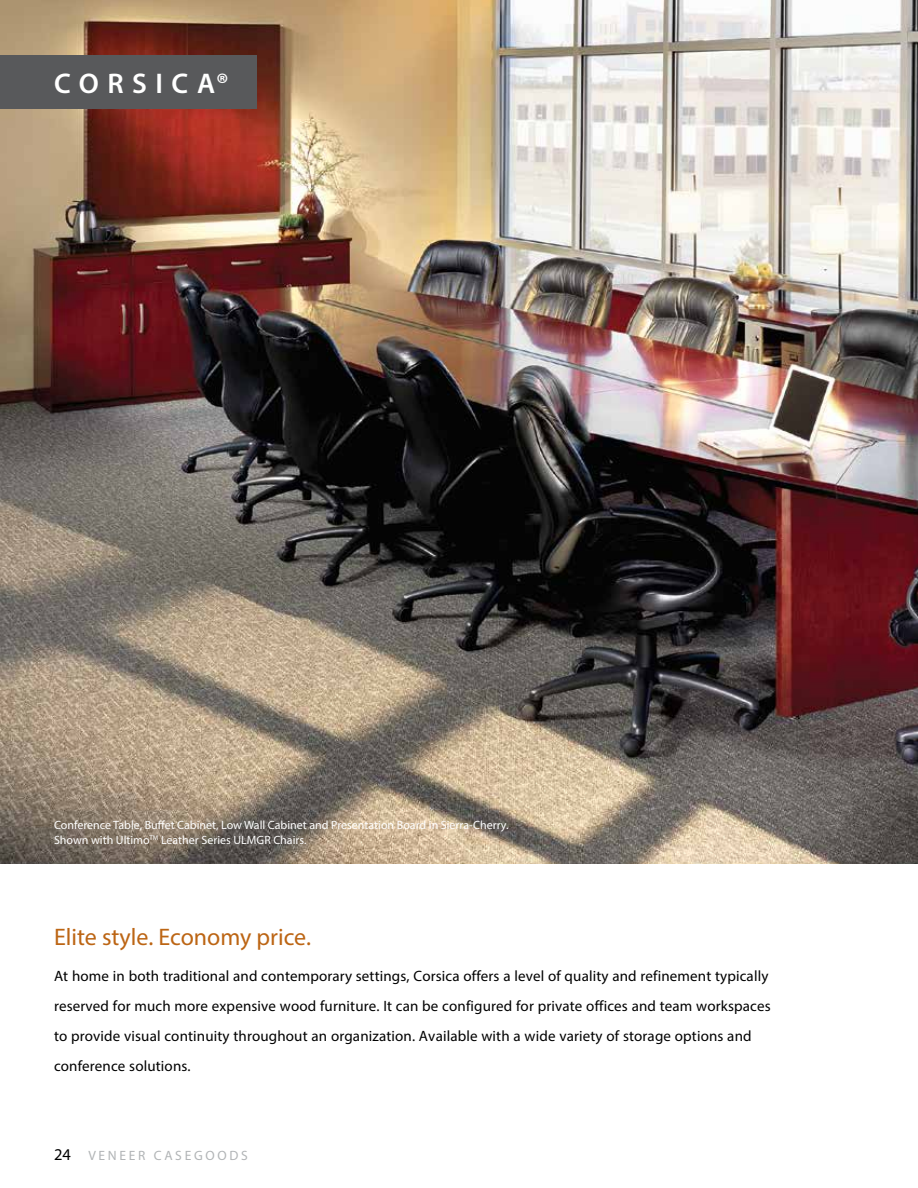
<style>
.page{position:relative;width:918px;height:1188px;background:#fff}
.page>*{position:absolute;margin:0;border:0;box-sizing:border-box;transform-origin:0 0}
.t1{font:600 28.5px "Myriad Pro";letter-spacing:.3em;color:#fff}
.t2{font:24px "Myriad Pro";color:#bc6514}
.t3{font:15px/30px "Myriad Pro";letter-spacing:.01em;color:#000}
.t4{font:13.5px "Myriad Pro";letter-spacing:.2em;color:#b1b4b6}
.t5{font:12px/15px "Myriad Pro";color:#fff}
.s1{font-size:16.5px;color:#000}
</style>
<div class="page">
<img style="left:0;top:0;width:918px;height:864px">
<div style="left:0;top:55px;width:256px;height:54px;background:#58595b"></div>
<h1 class="t1" style="left:54px;top:65px;width:176px">CO RSICA®</h1>
<p class="t5" style="left:54px;top:817px;width:456px">Conference Table, Buffet Cabinet, Low Wall Cabinet and Presentation Board in Sierra-Cherry.<br>Shown with Ultimo<sup>TM</sup> Leather Series ULMGR Chairs.</p>
<h2 class="t2" style="left:54px;top:922px;width:259px">Elite style. Economy price.</h2>
<p class="t3" style="left:54px;top:961px;width:718px">At home in both traditional and contemporary settings, Corsica offers a level of quality and refinement typically reserved for much more expensive wood furniture. It can be configured for private offices and team workspaces to provide visual continuity throughout an organization. Available with a wide variety of storage options and conference solutions.</p>
<p class="t4" style="left:54px;top:1147px;width:195px"><span class="s1">24</span> VENEER CASEGOODS</p>
</div>
